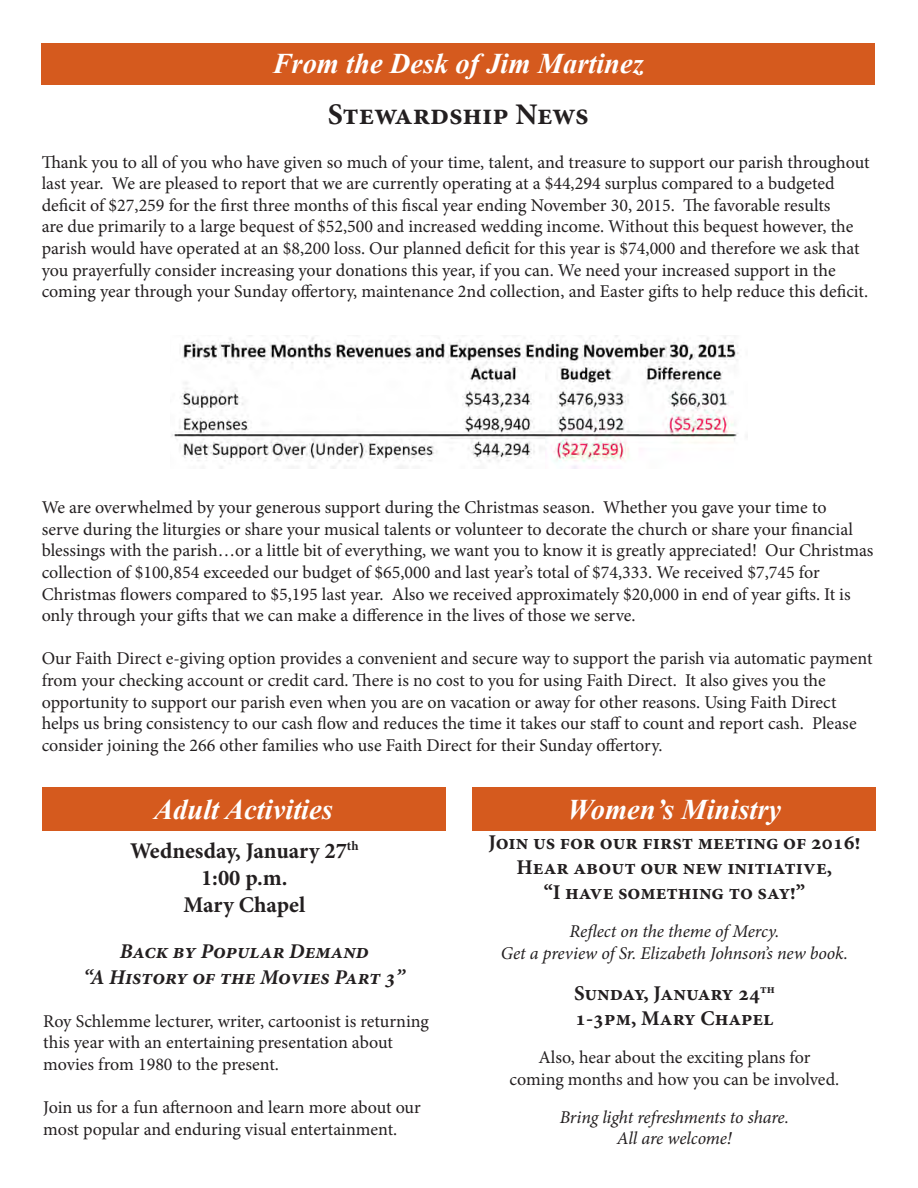
<style>
.page{position:relative;width:918px;height:1188px;background:#fff}
.page>*{position:absolute;margin:0;border:0;box-sizing:border-box;transform-origin:0 0}
.t1{font:700 30px "Minion Pro";letter-spacing:-.01em;color:#231f20}
.t2{font:italic 700 28.5px "Times New Roman";color:#fff}
.t3{font:700 22.5px "Minion Pro";letter-spacing:-.01em;color:#231f20}
.t4{font:700 21px "Minion Pro";color:#231f20}
.t5{font:italic 700 21px "Minion Pro";color:#231f20}
.t6{font:18px/21.6px "Minion Pro";letter-spacing:-.005em;color:#231f20}
.t7{font:italic 18px "Minion Pro";letter-spacing:-.005em;color:#231f20}
</style>
<div class="page">
<div style="left:42px;top:43px;width:833px;height:41px;background:#d55a1e"></div>
<img style="left:172px;top:336px;width:567px;height:132px">
<div style="left:42px;top:788px;width:404px;height:43px;background:#d55a1e"></div>
<div style="left:472px;top:788px;width:404px;height:43px;background:#d55a1e"></div>
<p class="t2" style="left:273px;top:44px;width:373px">From the Desk of Jim Martinez</p>
<p class="t1" style="left:328px;top:94px;width:262px">Stewardship News</p>
<p class="t6" style="left:42px;top:151px;width:829px">Thank you to all of you who have given so much of your time, talent, and treasure to support our parish throughout last year. We are pleased to report that we are currently operating at a $44,294 surplus compared to a budgeted deficit of $27,259 for the first three months of this fiscal year ending November 30, 2015. The favorable results<br>are due primarily to a large bequest of $52,500 and increased wedding income. Without this bequest however, the parish would have operated at an $8,200 loss. Our planned deficit for this year is $74,000 and therefore we ask that you prayerfully consider increasing your donations this year, if you can. We need your increased support in the coming year through your Sunday offertory, maintenance 2nd collection, and Easter gifts to help reduce this deficit.</p>
<p class="t6" style="left:42px;top:497px;width:833px">We are overwhelmed by your generous support during the Christmas season. Whether you gave your time to<br>serve during the liturgies or share your musical talents or volunteer to decorate the church or share your financial blessings with the parish…or a little bit of everything, we want you to know it is greatly appreciated! Our Christmas collection of $100,854 exceeded our budget of $65,000 and last year’s total of $74,333. We received $7,745 for Christmas flowers compared to $5,195 last year. Also we received approximately $20,000 in end of year gifts. It is only through your gifts that we can make a difference in the lives of those we serve.</p>
<p class="t6" style="left:42px;top:648px;width:832px">Our Faith Direct e-giving option provides a convenient and secure way to support the parish via automatic payment from your checking account or credit card. There is no cost to you for using Faith Direct. It also gives you the opportunity to support our parish even when you are on vacation or away for other reasons. Using Faith Direct helps us bring consistency to our cash flow and reduces the time it takes our staff to count and report cash. Please consider joining the 266 other families who use Faith Direct for their Sunday offertory.</p>
<p class="t2" style="left:154px;top:790px;width:180px">Adult Activities</p>
<p class="t3" style="left:130px;top:835px;width:230px">Wednesday, January 27<sup>th</sup></p>
<p class="t3" style="left:201px;top:862px;width:88px">1:00 p.m.</p>
<p class="t3" style="left:183px;top:889px;width:123px">Mary Chapel</p>
<p class="t5" style="left:120px;top:937px;width:250px">Back by Popular Demand</p>
<p class="t5" style="left:84px;top:962px;width:323px">“A History of the Movies Part 3”</p>
<p class="t6" style="left:43px;top:1010px;width:387px">Roy Schlemme lecturer, writer, cartoonist is returning this year with an entertaining presentation about movies from 1980 to the present.</p>
<p class="t6" style="left:43px;top:1097px;width:379px">Join us for a fun afternoon and learn more about our most popular and enduring visual entertainment.</p>
<p class="t2" style="left:568px;top:790px;width:215px">Women’s Ministry</p>
<p class="t4" style="left:488px;top:828px;width:374px">Join us for our first meeting of 2016!</p>
<p class="t4" style="left:517px;top:853px;width:317px">Hear about our new initiative,</p>
<p class="t4" style="left:544px;top:878px;width:263px">“I have something to say!”</p>
<p class="t7" style="left:570px;top:919px;width:211px">Reflect on the theme of Mercy.</p>
<p class="t7" style="left:501px;top:941px;width:349px">Get a preview of Sr. Elizabeth Johnson’s new book.</p>
<p class="t4" style="left:574px;top:979px;width:202px">Sunday, January 24<sup>th</sup></p>
<p class="t4" style="left:575px;top:1004px;width:200px">1-3pm, Mary Chapel</p>
<p class="t6" style="left:538px;top:1047px;width:273px">Also, hear about the exciting plans for</p>
<p class="t6" style="left:510px;top:1068px;width:331px">coming months and how you can be involved.</p>
<p class="t7" style="left:560px;top:1105px;width:231px">Bring light refreshments to share.</p>
<p class="t7" style="left:617px;top:1126px;width:116px">All are welcome!</p>
</div>
